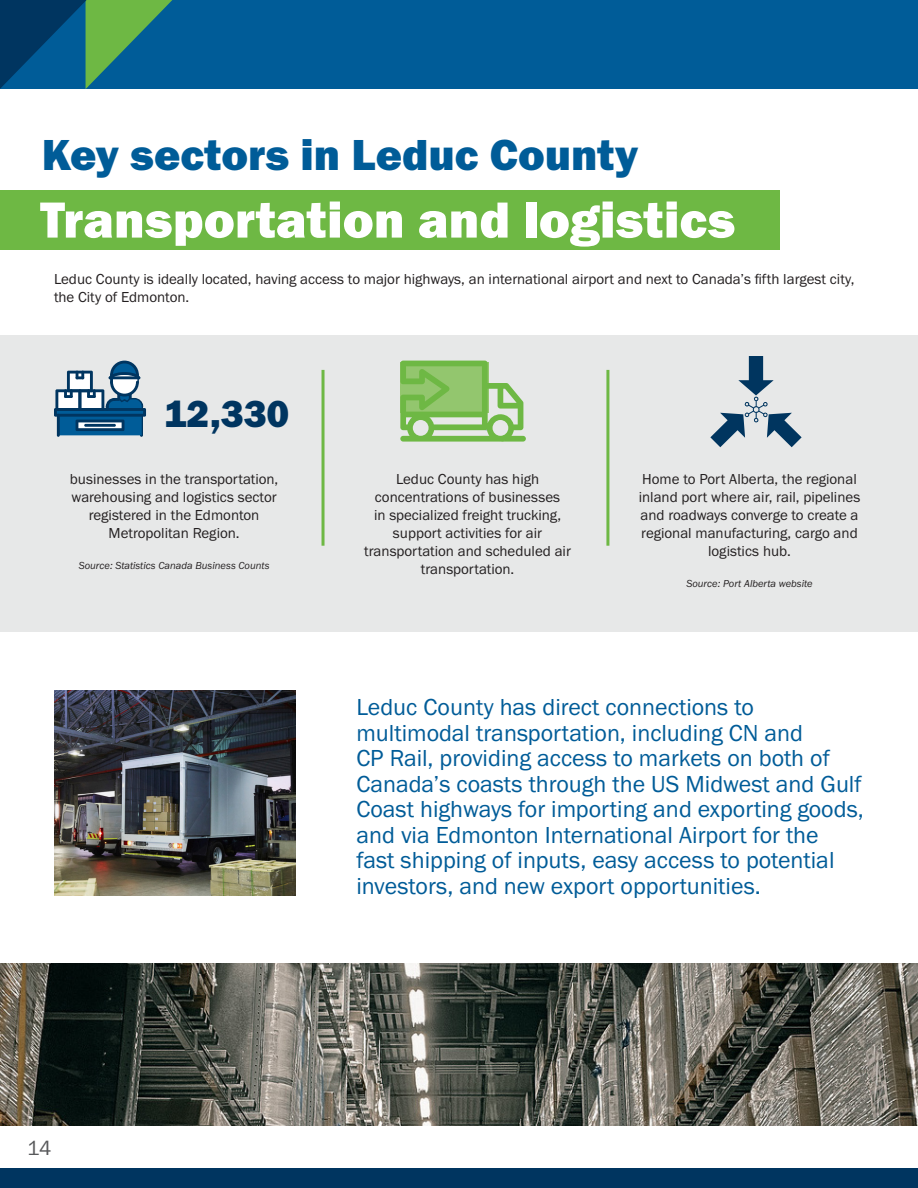
<style>
.page{position:relative;width:918px;height:1188px;background:#fff}
.page>*{position:absolute;margin:0;border:0;box-sizing:border-box;transform-origin:0 0}
.t1{font:52.5px "Franklin Gothic URW Hea";color:#fff}
.t2{font:45px "Franklin Gothic URW Hea";color:#005c98}
.t3{font:39px "Franklin Gothic URW Hea";color:#003560}
.Key_sector_story{font:24px/25.5px "Franklin Gothic URW Boo";color:#005c98}
.t4{font:21px "Franklin Gothic URW Boo";color:#58595b}
.Body_copy{font:15px/18px "Franklin Gothic URW Boo";color:#231f20;text-align:center}
.t5{font:10.5px "Franklin Gothic URW Boo Ita";color:#231f20}
</style>
<div class="page">
<div style="left:0;top:0;width:918px;height:89px;background:#005c98"></div>
<svg style="left:0;top:0;width:172px;height:89px"></svg>
<div style="left:0;top:1169px;width:918px;height:19px;background:#003560"></div>
<div style="left:0;top:335px;width:918px;height:297px;background:#e7e8e8"></div>
<hr style="left:322px;top:370px;width:3px;height:176px;background:#6eb844">
<hr style="left:606px;top:370px;width:3px;height:176px;background:#6eb844">
<img style="left:0;top:963px;width:918px;height:162px">
<hr style="left:140px;top:412px;width:3px;height:25px;background:#003560;border-radius:2px">
<hr style="left:57px;top:414px;width:3px;height:23px;background:#003560">
<svg style="left:54px;top:361px;width:92px;height:74px"></svg>
<hr style="left:84px;top:424px;width:32px;height:3px;background:#003560">
<svg style="left:400px;top:361px;width:126px;height:81px"></svg>
<div style="left:0;top:190px;width:779px;height:60px;background:#6eb844"></div>
<img style="left:55px;top:690px;width:240px;height:206px">
<svg style="left:710px;top:356px;width:92px;height:91px"></svg>
<p class="t2" style="left:42px;top:126px;width:598px">Key sectors in Leduc County</p>
<p class="t1" style="left:40px;top:186px;width:697px">Transportation and logistics</p>
<p class="Body_copy" style="left:54px;top:270px;width:802px;text-align:left">Leduc County is ideally located, having access to major highways, an international airport and next to Canada’s fifth largest city, the City of Edmonton.</p>
<p class="t3" style="left:164px;top:388px;width:127px">12,330</p>
<p class="Body_copy" style="left:70px;top:469px;width:210px">businesses in the transportation, warehousing and logistics sector registered in the Edmonton<br>Metropolitan Region.</p>
<p class="t5" style="left:79px;top:559px;width:192px">Source: Statistics Canada Business Counts</p>
<p class="Body_copy" style="left:364px;top:469px;width:208px">Leduc County has high concentrations of businesses<br>in specialized freight trucking, support activities for air transportation and scheduled air transportation.</p>
<p class="Body_copy" style="left:639px;top:469px;width:223px">Home to Port Alberta, the regional inland port where air, rail, pipelines and roadways converge to create a regional manufacturing, cargo and logistics hub.</p>
<p class="t5" style="left:686px;top:577px;width:128px">Source: Port Alberta website</p>
<p class="Key_sector_story" style="left:356px;top:694px;width:509px">Leduc County has direct connections to multimodal transportation, including CN and<br>CP Rail, providing access to markets on both of Canada’s coasts through the US Midwest and Gulf Coast highways for importing and exporting goods, and via Edmonton International Airport for the<br>fast shipping of inputs, easy access to potential investors, and new export opportunities.</p>
<p class="t4" style="left:27px;top:1135px;width:26px">14</p>
</div>
